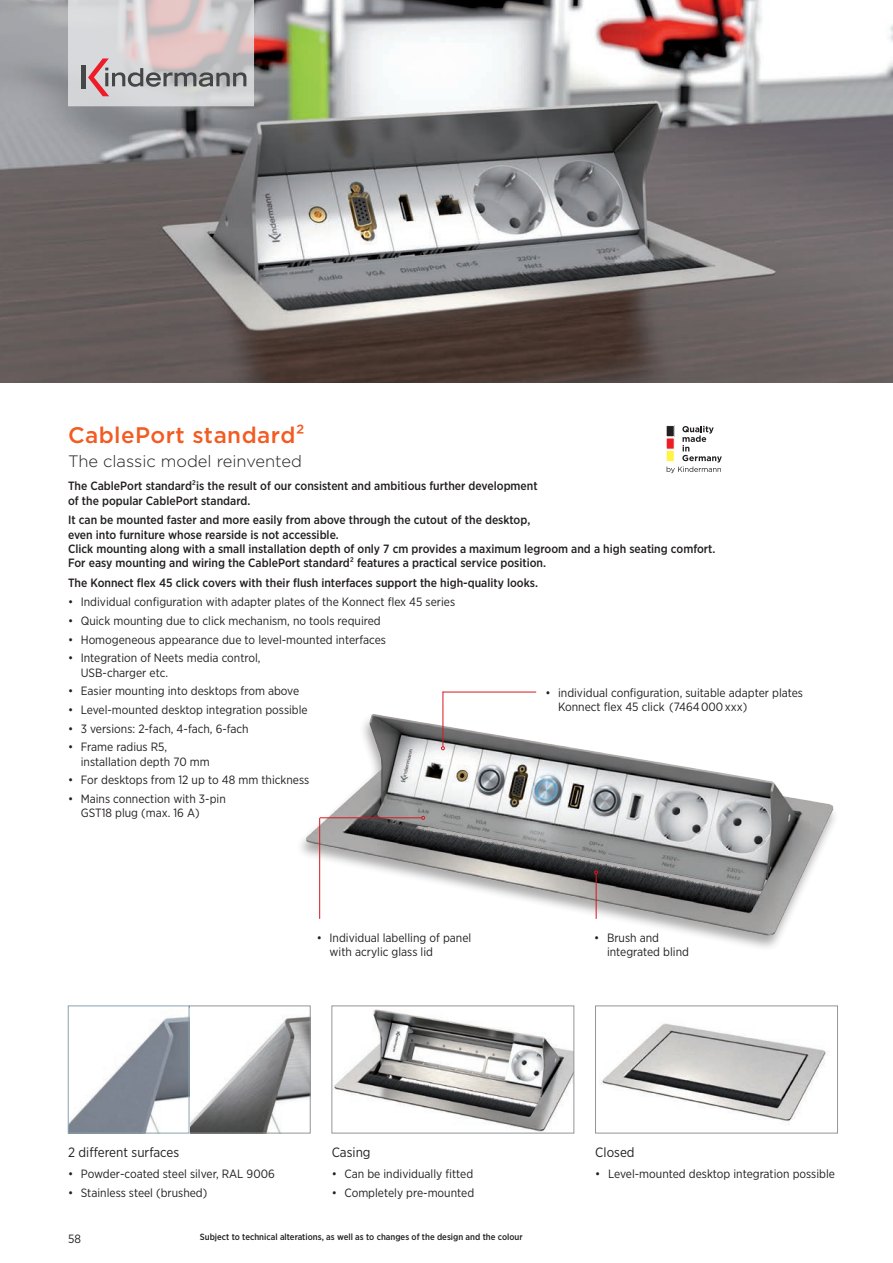
<style>
.page{position:relative;width:893px;height:1263px;background:#fff}
.page>*{position:absolute;margin:0;border:0;box-sizing:border-box;transform-origin:0 0}
.t1{font:500 22.5px "Gotham";letter-spacing:.02em;color:#f25b21}
.t2{font:300 16.5px "Gotham";color:#231f20}
.t3{font:13.5px "Gotham Narrow";color:#231f20}
.SZ_links{font:12px/14.4px "Gotham Narrow";color:#231f20}
.t4{font:500 12px/14.4px "Gotham Narrow";color:#231f20}
.t5{font:500 9px "Gotham Narrow";color:#231f20}
</style>
<div class="page">
<img style="left:0;top:0;width:893px;height:383px">
<svg style="left:68px;top:0;width:186px;height:106px;background:#cdc5c6"></svg>
<img style="left:279px;top:691px;width:559px;height:434px">
<hr style="left:319px;top:818px;width:1px;height:101px;background:#d7171f">
<hr style="left:320px;top:817px;width:102px;height:1px;background:#d7171f">
<svg style="left:421px;top:816px;width:4px;height:4px"></svg>
<hr style="left:596px;top:874px;width:1px;height:45px;background:#d7171f">
<svg style="left:594px;top:870px;width:4px;height:4px"></svg>
<hr style="left:443px;top:692px;width:93px;height:1px;background:#d7171f">
<hr style="left:443px;top:692px;width:1px;height:55px;background:#d7171f">
<svg style="left:441px;top:746px;width:4px;height:4px"></svg>
<img style="left:334px;top:1008px;width:238px;height:123px">
<img style="left:70px;top:1008px;width:238px;height:123px">
<div style="left:189px;top:1006px;width:121px;height:127px;border:1px solid #939598"></div>
<img style="left:597px;top:1008px;width:239px;height:117px">
<div style="left:595px;top:1006px;width:243px;height:127px;border:1px solid #939598"></div>
<div style="left:68px;top:1006px;width:121px;height:127px;border:1px solid #89a3b1"></div>
<div style="left:666px;top:425px;width:9px;height:12px;border:1px solid #fff"></div>
<svg style="left:667px;top:426px;width:55px;height:47px"></svg>
<h1 class="t1" style="left:68px;top:421px;width:238px">CablePort standard2</h1>
<h2 class="t2" style="left:68px;top:451px;width:236px">The classic model reinvented</h2>
<p class="t4" style="left:68px;top:479px;width:471px">The CablePort standard2is the result of our consistent and ambitious further development of the popular CablePort standard.</p>
<p class="t4" style="left:68px;top:512px;width:649px">It can be mounted faster and more easily from above through the cutout of the desktop,<br>even into furniture whose rearside is not accessible.<br>Click mounting along with a small installation depth of only 7 cm provides a maximum legroom and a high seating comfort.<br>For easy mounting and wiring the CablePort standard2 features a practical service position.</p>
<p class="t4" style="left:68px;top:575px;width:472px">The Konnect flex 45 click covers with their flush interfaces support the high-quality looks.</p>
<p class="SZ_links" style="left:68px;top:595px;width:389px">• Individual configuration with adapter plates of the Konnect flex 45 series</p>
<p class="SZ_links" style="left:68px;top:613px;width:314px">• Quick mounting due to click mechanism, no tools required</p>
<p class="SZ_links" style="left:68px;top:632px;width:319px">• Homogeneous appearance due to level-mounted interfaces</p>
<p class="SZ_links" style="left:81px;top:651px;width:181px;text-indent:-13px">• Integration of Neets media control,<br>USB-charger etc.</p>
<p class="SZ_links" style="left:68px;top:684px;width:233px">• Easier mounting into desktops from above</p>
<p class="SZ_links" style="left:68px;top:702px;width:241px">• Level-mounted desktop integration possible</p>
<p class="SZ_links" style="left:68px;top:721px;width:182px">• 3 versions: 2-fach, 4-fach, 6-fach</p>
<p class="SZ_links" style="left:81px;top:740px;width:131px;text-indent:-13px">• Frame radius R5, installation depth 70 mm</p>
<p class="SZ_links" style="left:68px;top:773px;width:243px">• For desktops from 12 up to 48 mm thickness</p>
<p class="SZ_links" style="left:81px;top:791px;width:146px;text-indent:-13px">• Mains connection with 3-pin<br>GST18 plug (max. 16 A)</p>
<p class="SZ_links" style="left:558px;top:685px;width:246px;text-indent:-13px">• individual configuration, suitable adapter plates<br>Konnect flex 45 click (7464 000 xxx)</p>
<p class="SZ_links" style="left:330px;top:930px;width:143px;text-indent:-13px">• Individual labelling of panel with acrylic glass lid</p>
<p class="SZ_links" style="left:607px;top:930px;width:83px;text-indent:-13px">• Brush and integrated blind</p>
<p class="t3" style="left:68px;top:1144px;width:113px">2 different surfaces</p>
<p class="SZ_links" style="left:68px;top:1166px;width:208px">• Powder-coated steel silver, RAL 9006</p>
<p class="SZ_links" style="left:68px;top:1185px;width:141px">• Stainless steel (brushed)</p>
<p class="t3" style="left:332px;top:1144px;width:40px">Casing</p>
<p class="SZ_links" style="left:332px;top:1166px;width:143px">• Can be individually fitted</p>
<p class="SZ_links" style="left:332px;top:1185px;width:144px">• Completely pre-mounted</p>
<p class="SZ_links" style="left:68px;top:1231px;width:14px">58</p>
<p class="t5" style="left:200px;top:1231px;width:324px">Subject to technical alterations, as well as to changes of the design and the colour</p>
<p class="t3" style="left:595px;top:1144px;width:41px">Closed</p>
<p class="SZ_links" style="left:595px;top:1166px;width:241px">• Level-mounted desktop integration possible</p>
</div>
